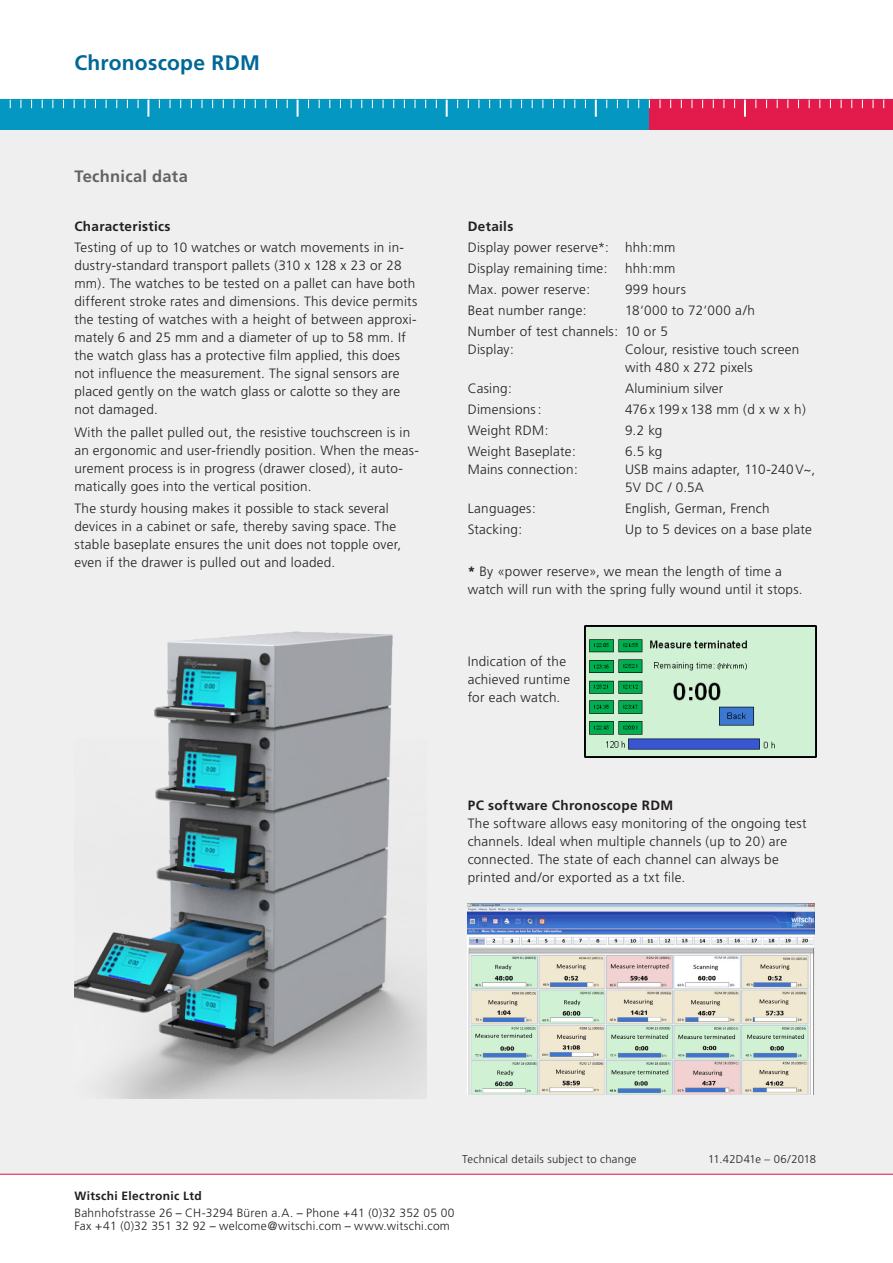
<style>
.page{position:relative;width:893px;height:1263px;background:#fff}
.page>*{position:absolute;margin:0;border:0;box-sizing:border-box;transform-origin:0 0}
._09_TIT_Blau{font:700 21px "Frutiger";letter-spacing:.01em;color:#006896}
._04_UT_Grau{font:700 16.5px "Frutiger";letter-spacing:.015em;color:#636366}
._03_GT_Franz{font:300 13.5px/18px "Frutiger";letter-spacing:.015em;color:#231f20}
._03_GT_Franz-2{font:700 13.5px "Frutiger";letter-spacing:.025em;color:#231f20}
._02_UT_schwarz{font:700 13.5px "Frutiger";letter-spacing:.025em;color:#231f20}
._03_GT_Franz-3{font:300 13.5px "Frutiger";letter-spacing:-.01em;color:#231f20}
._03_GT_Franz-4{font:300 13.5px "Frutiger";letter-spacing:.045em;color:#231f20}
._03_GT_Franz-5{font:300 12px "Frutiger";letter-spacing:.02em;color:#231f20}
._03_GT_Franz-6{font:700 12px "Frutiger";letter-spacing:.03em;color:#231f20}
._08_Modifications{font:300 11.25px "Frutiger";letter-spacing:.02em;color:#231f20}
._08_Modifications-2{font:300 11.25px "Frutiger";color:#231f20}
.s1{font-weight:700}
.s2{font-weight:400}
</style>
<div class="page">
<div style="left:0;top:98px;width:893px;height:1076px;background:#efeff0"></div>
<div style="left:0;top:98px;width:893px;height:31px;background:#0497c2"></div>
<div style="left:649px;top:98px;width:244px;height:31px;background:#e31a4c"></div>
<svg style="left:595px;top:100px;width:2px;height:17px"></svg>
<svg style="left:446px;top:100px;width:2px;height:17px"></svg>
<svg style="left:297px;top:100px;width:2px;height:17px"></svg>
<svg style="left:147px;top:100px;width:2px;height:17px"></svg>
<svg style="left:744px;top:100px;width:2px;height:17px"></svg>
<svg style="left:872px;top:100px;width:2px;height:8px"></svg>
<svg style="left:659px;top:100px;width:2px;height:8px"></svg>
<svg style="left:627px;top:100px;width:2px;height:8px"></svg>
<svg style="left:414px;top:100px;width:2px;height:8px"></svg>
<svg style="left:201px;top:100px;width:2px;height:8px"></svg>
<svg style="left:169px;top:100px;width:2px;height:8px"></svg>
<hr style="left:0;top:97px;width:893px;height:2px;background:#fff">
<hr style="left:0;top:1174px;width:893px;height:1px;background:#e31a4c">
<img style="left:74px;top:631px;width:353px;height:467px">
<img style="left:584px;top:625px;width:232px;height:132px">
<img style="left:468px;top:903px;width:347px;height:191px">
<p class="_09_TIT_Blau" style="left:74px;top:50px;width:187px">Chronoscope RDM</p>
<p class="_04_UT_Grau" style="left:74px;top:166px;width:115px">Technical data</p>
<p class="_02_UT_schwarz" style="left:74px;top:219px;width:98px">Characteristics</p>
<p class="_03_GT_Franz" style="left:74px;top:239px;width:345px">Testing of up to 10 watches or watch movements in in&shy;dustry-standard transport pallets (310 x 128 x 23 or 28 mm). The watches to be tested on a pallet can have both different stroke rates and dimensions. This device permits the testing of watches with a height of between approxi&shy;mately 6 and 25 mm and a diameter of up to 58 mm. If the watch glass has a protective film applied, this does not influence the measurement. The signal sensors are placed gently on the watch glass or calotte so they are not damaged.</p>
<p class="_03_GT_Franz" style="left:74px;top:423px;width:346px">With the pallet pulled out, the resistive touchscreen is in an ergonomic and user-friendly position. When the meas&shy;urement process is in progress (drawer closed), it auto&shy;matically goes into the vertical position.</p>
<p class="_03_GT_Franz" style="left:74px;top:500px;width:328px">The sturdy housing makes it possible to stack several devices in a cabinet or safe, thereby saving space. The stable baseplate ensures the unit does not topple over, even if the drawer is pulled out and loaded.</p>
<p class="_02_UT_schwarz" style="left:468px;top:219px;width:47px">Details</p>
<p class="_03_GT_Franz" style="left:468px;top:239px;width:209px">Display power reserve*: hhh:mm</p>
<p class="_03_GT_Franz" style="left:468px;top:260px;width:141px">Display remaining time:</p>
<p class="_03_GT_Franz" style="left:625px;top:260px;width:52px">hhh:mm</p>
<p class="_03_GT_Franz" style="left:468px;top:281px;width:124px">Max. power reserve:</p>
<p class="_03_GT_Franz" style="left:625px;top:281px;width:62px">999 hours</p>
<p class="_03_GT_Franz" style="left:468px;top:302px;width:120px">Beat number range:</p>
<p class="_03_GT_Franz-4" style="left:625px;top:303px;width:131px">18‘000 to 72‘000 a/h</p>
<p class="_03_GT_Franz" style="left:468px;top:323px;width:202px">Number of test channels: 10 or 5</p>
<p class="_03_GT_Franz" style="left:468px;top:341px;width:47px">Display:</p>
<p class="_03_GT_Franz" style="left:625px;top:341px;width:176px">Colour, resistive touch screen with 480 x 272 pixels</p>
<p class="_03_GT_Franz" style="left:468px;top:380px;width:46px">Casing:</p>
<p class="_03_GT_Franz" style="left:625px;top:380px;width:100px">Aluminium silver</p>
<p class="_03_GT_Franz" style="left:468px;top:401px;width:75px">Dimensions:</p>
<p class="_03_GT_Franz-3" style="left:625px;top:402px;width:182px">476 x 199 x 138 mm (d x w x h)</p>
<p class="_03_GT_Franz" style="left:468px;top:422px;width:82px">Weight RDM:</p>
<p class="_03_GT_Franz" style="left:625px;top:422px;width:39px">9.2 kg</p>
<p class="_03_GT_Franz" style="left:468px;top:443px;width:109px">Weight Baseplate:</p>
<p class="_03_GT_Franz" style="left:625px;top:443px;width:39px">6.5 kg</p>
<p class="_03_GT_Franz" style="left:468px;top:461px;width:112px">Mains connection:</p>
<p class="_03_GT_Franz" style="left:625px;top:461px;width:192px">USB mains adapter, 110-240 V~,<br>5V DC / 0.5A</p>
<p class="_03_GT_Franz" style="left:468px;top:500px;width:70px">Languages:</p>
<p class="_03_GT_Franz" style="left:625px;top:500px;width:146px">English, German, French</p>
<p class="_03_GT_Franz" style="left:468px;top:521px;width:56px">Stacking:</p>
<p class="_03_GT_Franz" style="left:625px;top:521px;width:188px">Up to 5 devices on a base plate</p>
<p class="_03_GT_Franz" style="left:468px;top:563px;width:336px"><span class="s1">*</span> By «power reserve», we mean the length of time a watch will run with the spring fully wound until it stops.</p>
<p class="_03_GT_Franz" style="left:468px;top:653px;width:100px">Indication of the</p>
<p class="_03_GT_Franz" style="left:468px;top:671px;width:104px">achieved runtime</p>
<p class="_03_GT_Franz" style="left:468px;top:689px;width:94px">for each watch.</p>
<p class="_03_GT_Franz-2" style="left:468px;top:798px;width:207px">PC software Chronoscope RDM</p>
<p class="_03_GT_Franz" style="left:468px;top:815px;width:340px">The software allows easy monitoring of the ongoing test channels. Ideal when multiple channels (up to 20) are connected. The state of each channel can always be printed and/or exported as a txt file.</p>
<p class="_08_Modifications" style="left:462px;top:1153px;width:176px">Technical details subject to change</p>
<p class="_08_Modifications-2" style="left:708px;top:1153px;width:110px">11.42D41e – 06/2018</p>
<p class="_03_GT_Franz-6" style="left:74px;top:1189px;width:129px">Witschi Electronic Ltd</p>
<p class="_03_GT_Franz-5" style="left:74px;top:1205px;width:381px">Bahnhofstrasse 26 <span class="s2">–</span> CH-3294 Büren a.A. <span class="s2">–</span> Phone +41 (0)32 352 05 00</p>
<p class="_03_GT_Franz-5" style="left:74px;top:1219px;width:377px">Fax +41 (0)32 351 32 92 <span class="s2">–</span> welcome@witschi.com <span class="s2">–</span> www.witschi.com</p>
</div>
